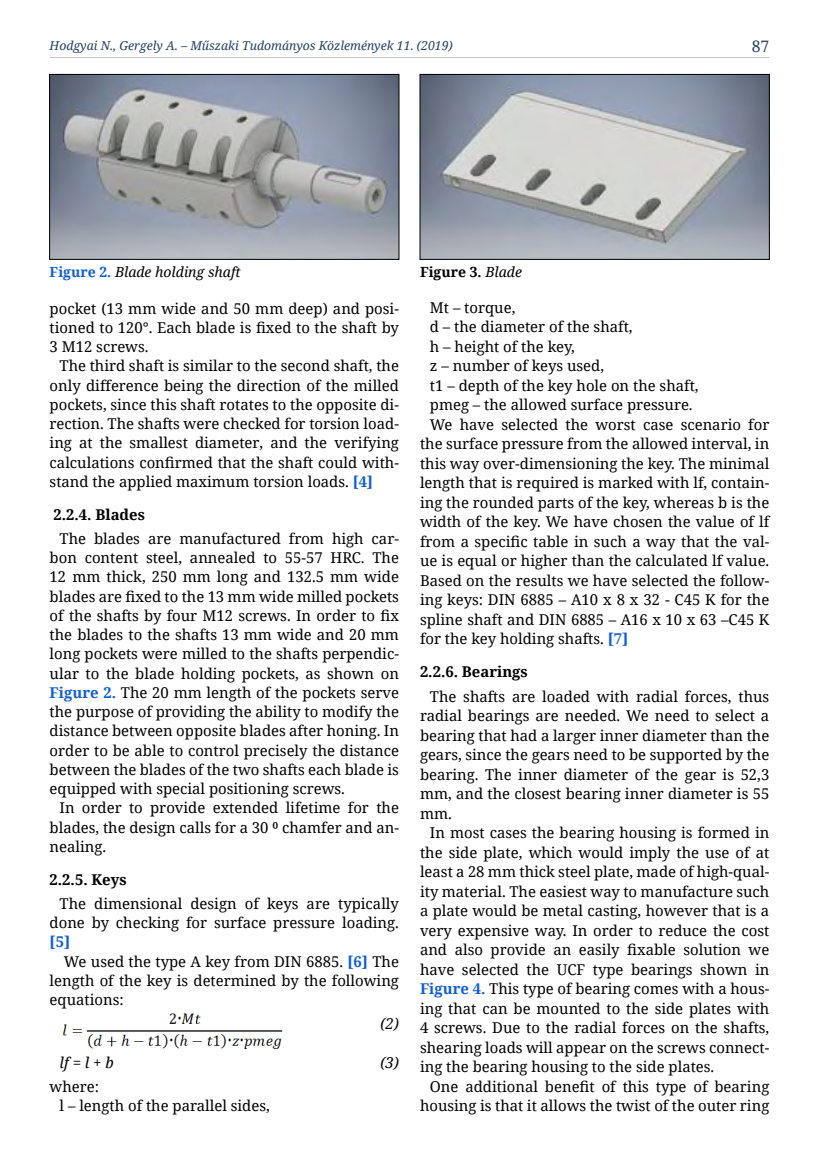
<style>
.page{position:relative;width:819px;height:1161px;background:#fff}
.page>*{position:absolute;margin:0;border:0;box-sizing:border-box;transform-origin:0 0}
.t1{font:15.75px "Noto Serif";color:#244061}
.t2{font:14.88px/19.2px "Noto Serif";color:#000;text-align:justify}
.t3{font:700 14.88px "Noto Serif";color:#000}
.t4{font:italic 14.88px "Noto Serif";color:#000}
.t5{font:700 14.88px "Noto Serif";color:#0f5dd8}
.t6{font:italic 14px "Noto Serif";color:#000}
.t7{font:700 14px "Noto Serif";color:#000}
.t8{font:italic 12.25px "Noto Serif";color:#244061}
.s1{font-weight:700;font-style:normal;color:#0f5dd8}
.s2{font-weight:400;font-style:italic}
.s3{font-weight:700;color:#0f5dd8}
</style>
<div class="page">
<hr style="left:50px;top:57px;width:719px;height:1px;background:#c6c6c6">
<img style="left:62px;top:1013px;width:221px;height:35px">
<img style="left:51px;top:76px;width:346px;height:182px">
<div style="left:49px;top:74px;width:350px;height:186px;border:1px solid #000"></div>
<img style="left:422px;top:76px;width:345px;height:182px">
<div style="left:420px;top:74px;width:349px;height:186px;border:1px solid #000"></div>
<p class="t8" style="left:50px;top:37px;width:404px">Hodgyai N., Gergely A. – Műszaki Tudományos Közlemények 11. (2019)</p>
<p class="t1" style="left:751px;top:35px;width:19px">87</p>
<p class="t6" style="left:50px;top:263px;width:192px"><span class="s1">Figure 2.</span> Blade holding shaft</p>
<p class="t7" style="left:420px;top:262px;width:103px">Figure 3. <span class="s2">Blade</span></p>
<p class="t2" style="left:50px;top:298px;width:351px">pocket (13 mm wide and 50 mm deep) and posi&shy;tioned to 120°. Each blade is fixed to the shaft by 3 M12 screws.</p>
<p class="t2" style="left:50px;top:356px;width:351px;text-indent:10px">The third shaft is similar to the second shaft, the only difference being the direction of the milled pockets, since this shaft rotates to the opposite di&shy;rection. The shafts were checked for torsion load&shy;ing at the smallest diameter, and the verifying calculations confirmed that the shaft could with&shy;stand the applied maximum torsion loads. <span class="s3">[4]</span></p>
<p class="t3" style="left:53px;top:504px;width:93px">2.2.4. Blades</p>
<p class="t2" style="left:50px;top:528px;width:351px;text-indent:10px">The blades are manufactured from high car&shy;bon content steel, annealed to 55-57 HRC. The 12 mm thick, 250 mm long and 132.5 mm wide blades are fixed to the 13 mm wide milled pockets of the shafts by four M12 screws. In order to fix the blades to the shafts 13 mm wide and 20 mm long pockets were milled to the shafts perpendic&shy;ular to the blade holding pockets, as shown on <span class="s3">Figure 2.</span> The 20 mm length of the pockets serve the purpose of providing the ability to modify the distance between opposite blades after honing. In order to be able to control precisely the distance between the blades of the two shafts each blade is equipped with special positioning screws.</p>
<p class="t2" style="left:50px;top:798px;width:351px;text-indent:10px">In order to provide extended lifetime for the blades, the design calls for a 30 ⁰ chamfer and an&shy;nealing.</p>
<p class="t3" style="left:50px;top:869px;width:78px">2.2.5. Keys</p>
<p class="t2" style="left:50px;top:893px;width:351px;text-align:right">The dimensional design of keys are typically done by checking for surface pressure loading.</p>
<p class="t5" style="left:50px;top:931px;width:22px">[5]</p>
<p class="t2" style="left:64px;top:951px;width:336px">We used the type A key from DIN 6885. <span class="s3">[6]</span> The</p>
<p class="t2" style="left:50px;top:970px;width:351px">length of the key is determined by the following</p>
<p class="t2" style="left:50px;top:989px;width:76px">equations:</p>
<p class="t4" style="left:380px;top:1014px;width:20px">(2)</p>
<p class="t4" style="left:60px;top:1052px;width:56px">lf = l + b</p>
<p class="t4" style="left:380px;top:1052px;width:20px">(3)</p>
<p class="t2" style="left:60px;top:1076px;width:212px;text-indent:-10px">where:<br>l – length of the parallel sides,</p>
<p class="t2" style="left:430px;top:297px;width:87px">Mt – torque,</p>
<p class="t2" style="left:430px;top:317px;width:204px">d – the diameter of the shaft,</p>
<p class="t2" style="left:430px;top:336px;width:146px">h – height of the key,</p>
<p class="t2" style="left:430px;top:356px;width:176px">z – number of keys used,</p>
<p class="t2" style="left:430px;top:375px;width:270px">t1 – depth of the key hole on the shaft,</p>
<p class="t2" style="left:430px;top:395px;width:264px">pmeg – the allowed surface pressure.</p>
<p class="t2" style="left:430px;top:414px;width:341px">We have selected the worst case scenario for</p>
<p class="t2" style="left:420px;top:434px;width:351px">the surface pressure from the allowed interval, in</p>
<p class="t2" style="left:420px;top:453px;width:351px">this way over-dimensioning the key. The minimal</p>
<p class="t2" style="left:420px;top:473px;width:351px">length that is required is marked with lf, contain-</p>
<p class="t2" style="left:420px;top:492px;width:351px">ing the rounded parts of the key, whereas b is the</p>
<p class="t2" style="left:420px;top:512px;width:351px">width of the key. We have chosen the value of lf</p>
<p class="t2" style="left:420px;top:531px;width:351px">from a specific table in such a way that the val-</p>
<p class="t2" style="left:420px;top:551px;width:351px">ue is equal or higher than the calculated lf value.</p>
<p class="t2" style="left:420px;top:570px;width:351px">Based on the results we have selected the follow-</p>
<p class="t2" style="left:420px;top:590px;width:351px">ing keys: DIN 6885 – A10 x 8 x 32 - C45 K for the</p>
<p class="t2" style="left:420px;top:609px;width:351px">spline shaft and DIN 6885 – A16 x 10 x 63 –C45 K</p>
<p class="t2" style="left:420px;top:629px;width:210px">for the key holding shafts. <span class="s3">[7]</span></p>
<p class="t3" style="left:420px;top:661px;width:109px">2.2.6. Bearings</p>
<p class="t2" style="left:420px;top:686px;width:351px;text-indent:10px">The shafts are loaded with radial forces, thus radial bearings are needed. We need to select a bearing that had a larger inner diameter than the gears, since the gears need to be supported by the bearing. The inner diameter of the gear is 52,3 mm, and the closest bearing inner diameter is 55 mm.</p>
<p class="t2" style="left:420px;top:823px;width:351px;text-indent:10px">In most cases the bearing housing is formed in the side plate, which would imply the use of at least a 28 mm thick steel plate, made of high-qual&shy;ity material. The easiest way to manufacture such a plate would be metal casting, however that is a very expensive way. In order to reduce the cost and also provide an easily fixable solution we have selected the UCF type bearings shown in <span class="s3">Figure 4.</span> This type of bearing comes with a hous&shy;ing that can be mounted to the side plates with 4 screws. Due to the radial forces on the shafts, shearing loads will appear on the screws connect&shy;ing the bearing housing to the side plates.</p>
<p class="t2" style="left:420px;top:1076px;width:351px;text-align:right">One additional benefit of this type of bearing housing is that it allows the twist of the outer ring</p>
</div>
